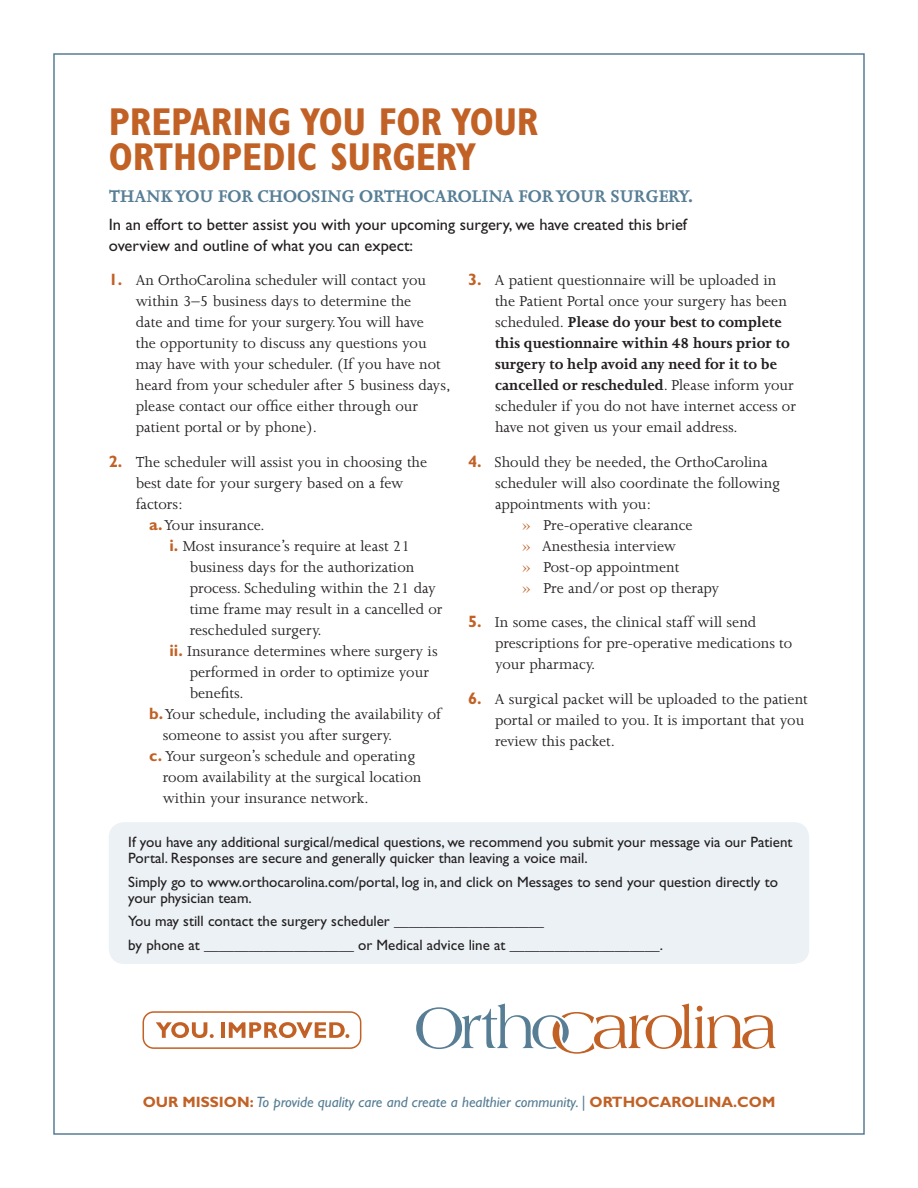
<style>
.page{position:relative;width:918px;height:1188px;background:#fff}
.page>*{position:absolute;margin:0;border:0;box-sizing:border-box;transform-origin:0 0}
.Headline{font:700 condensed 39px/34.5px "Gill Sans Std";color:#c16125}
.Subhead{font:700 19.5px "Joanna MT Std";color:#577e95}
.Ordered_List{font:16.5px/21px "Joanna MT Std";color:#231f20}
.Sublist_02{font:16.5px/21px "Joanna MT Std";color:#231f20}
.Sublist_01{font:16.5px/21px "Joanna MT Std";color:#231f20}
.GS_Span{font:16.5px/21px "Gill Sans Std";color:#231f20}
.GS_Subframe{font:15px/16.5px "Gill Sans Std";color:#231f20}
.t1{font:italic 15px "Gill Sans Std";color:#577e95}
.s1{font-family:"Gill Sans Std";font-weight:700;color:#c16125}
.s2{font-weight:700}
.s3{color:#c16125}
.s4{font-weight:700;font-style:normal;color:#c16125}
</style>
<div class="page">
<div style="left:143px;top:1011px;width:218px;height:38px;border:2px solid #c16125;border-radius:10px"></div>
<svg style="left:416px;top:1004px;width:359px;height:50px"></svg>
<svg style="left:156px;top:1022px;width:58px;height:16px"></svg>
<hr style="left:221px;top:1022px;width:4px;height:16px;background:#c16125">
<svg style="left:229px;top:1022px;width:120px;height:16px"></svg>
<div style="left:109px;top:822px;width:700px;height:142px;background:#ebf1f5;border-radius:15px"></div>
<p class="Headline" style="left:109px;top:105px;width:431px">PREPARING YOU FOR YOUR<br>ORTHOPEDIC SURGERY</p>
<p class="Subhead" style="left:109px;top:186px;width:586px">THANK YOU FOR CHOOSING ORTHOCAROLINA FOR YOUR SURGERY.</p>
<p class="GS_Span" style="left:109px;top:214px;width:580px">In an effort to better assist you with your upcoming surgery, we have created this brief overview and outline of what you can expect:</p>
<p class="Ordered_List" style="left:136px;top:270px;width:316px;text-indent:-27px"><span class="s1">1.</span> An OrthoCarolina scheduler will contact you within 3–5 business days to determine the<br>date and time for your surgery. You will have<br>the opportunity to discuss any questions you may have with your scheduler. (If you have not heard from your scheduler after 5 business days, please contact our office either through our patient portal or by phone).</p>
<p class="Ordered_List" style="left:136px;top:452px;width:293px;text-indent:-27px"><span class="s1">2.</span> The scheduler will assist you in choosing the best date for your surgery based on a few factors:</p>
<p class="Sublist_01" style="left:149px;top:515px;width:117px"><span class="s1">a.</span> Your insurance.</p>
<p class="Sublist_02" style="left:190px;top:536px;width:254px;text-indent:-20px"><span class="s1">i.</span> Most insurance’s require at least 21 business days for the authorization process. Scheduling within the 21 day time frame may result in a cancelled or rescheduled surgery.</p>
<p class="Sublist_02" style="left:190px;top:641px;width:249px;text-indent:-20px"><span class="s1">ii.</span> Insurance determines where surgery is performed in order to optimize your benefits.</p>
<p class="Sublist_01" style="left:163px;top:704px;width:280px;text-indent:-14px"><span class="s1">b.</span> Your schedule, including the availability of someone to assist you after surgery.</p>
<p class="Sublist_01" style="left:163px;top:746px;width:260px;text-indent:-14px"><span class="s1">c.</span> Your surgeon’s schedule and operating room availability at the surgical location within your insurance network.</p>
<p class="Ordered_List" style="left:495px;top:270px;width:303px;text-indent:-27px"><span class="s1">3.</span> A patient questionnaire will be uploaded in the Patient Portal once your surgery has been scheduled. <span class="s2">Please do your best to complete this questionnaire within 48 hours prior to surgery to help avoid any need for it to be cancelled or rescheduled</span>. Please inform your scheduler if you do not have internet access or have not given us your email address.</p>
<p class="Ordered_List" style="left:468px;top:452px;width:301px"><span class="s1">4.</span> Should they be needed, the OrthoCarolina</p>
<p class="Ordered_List" style="left:495px;top:473px;width:287px">scheduler will also coordinate the following</p>
<p class="Ordered_List" style="left:495px;top:494px;width:158px">appointments with you:</p>
<p class="Ordered_List" style="left:522px;top:515px;width:172px"><span class="s3">»</span> Pre-operative clearance</p>
<p class="Ordered_List" style="left:522px;top:536px;width:155px"><span class="s3">»</span> Anesthesia interview</p>
<p class="Ordered_List" style="left:522px;top:557px;width:159px"><span class="s3">»</span> Post-op appointment</p>
<p class="Ordered_List" style="left:522px;top:578px;width:199px"><span class="s3">»</span> Pre and/or post op therapy</p>
<p class="Ordered_List" style="left:495px;top:612px;width:299px;text-indent:-27px"><span class="s1">5.</span> In some cases, the clinical staff will send prescriptions for pre-operative medications to your pharmacy.</p>
<p class="Ordered_List" style="left:495px;top:689px;width:314px;text-indent:-27px"><span class="s1">6.</span> A surgical packet will be uploaded to the patient portal or mailed to you. It is important that you review this packet.</p>
<p class="GS_Subframe" style="left:128px;top:834px;width:666px">If you have any additional surgical/medical questions, we recommend you submit your message via our Patient<br>Portal. Responses are secure and generally quicker than leaving a voice mail.</p>
<p class="GS_Subframe" style="left:128px;top:873px;width:651px">Simply go to www.orthocarolina.com/portal, log in, and click on Messages to send your question directly to your physician team.</p>
<p class="GS_Subframe" style="left:128px;top:913px;width:417px">You may still contact the surgery scheduler ____________________</p>
<p class="GS_Subframe" style="left:128px;top:936px;width:536px">by phone at ____________________ or Medical advice line at ____________________.</p>
<p class="t1" style="left:143px;top:1093px;width:634px"><span class="s4">OUR MISSION:</span> To provide quality care and create a healthier community. | <span class="s4">ORTHOCAROLINA.COM</span></p>
</div>
